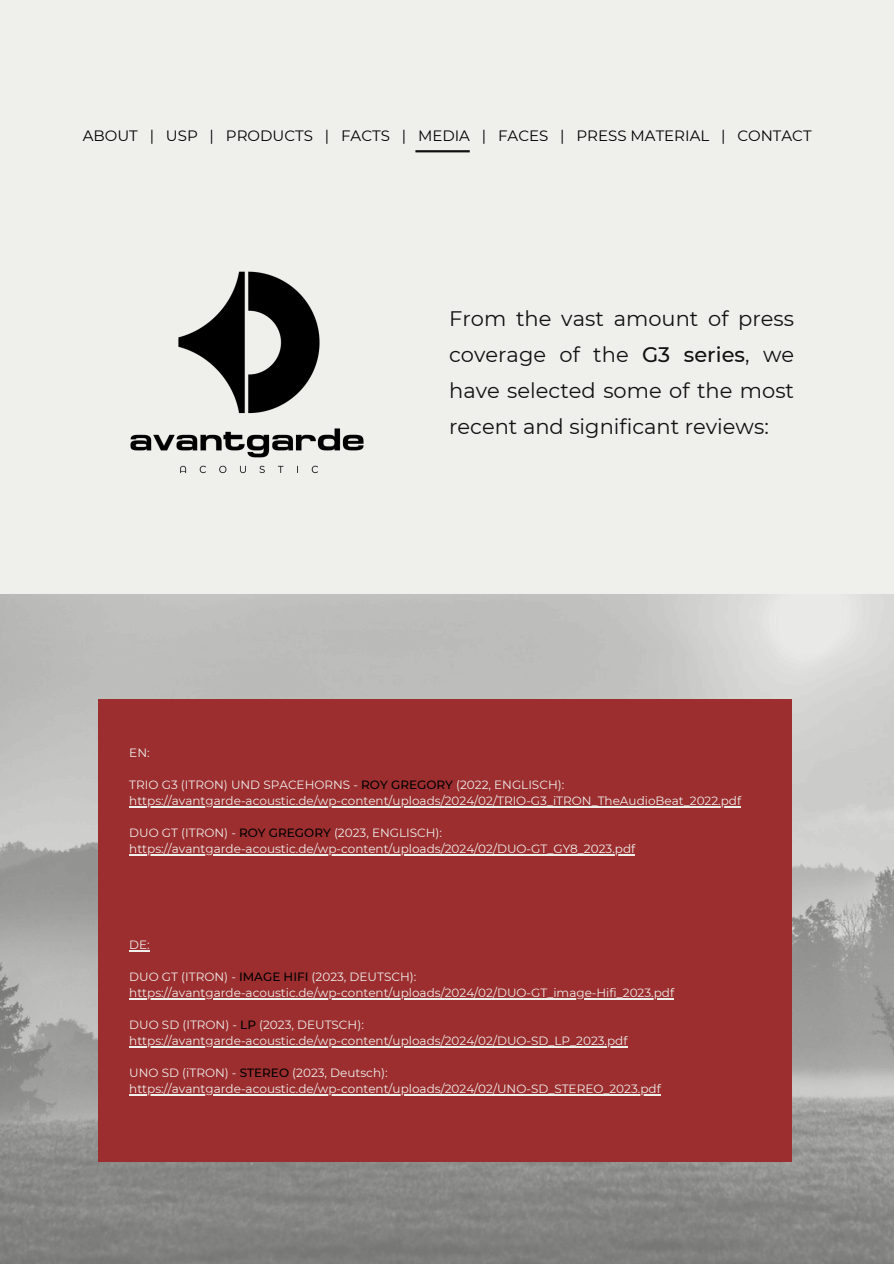
<style>
.page{position:relative;width:894px;height:1264px;background:#fff}
.page>*{position:absolute;margin:0;border:0;box-sizing:border-box;transform-origin:0 0}
.t1{font:21px/36px "Montserrat";color:#121212;text-align:justify}
.t2{font:15px "Montserrat";color:#000}
.t3{font:12px/16px "Montserrat";color:#efefec}
.s1{font-weight:500}
.s2{font-weight:500;color:#000}
</style>
<div class="page">
<div style="left:0;top:0;width:893px;height:1263px;background:#efefec"></div>
<hr style="left:415px;top:150px;width:54px;height:2px;background:#121212">
<img style="left:0;top:594px;width:893px;height:669px">
<div style="left:98px;top:699px;width:693px;height:462px;background:#9c2e2f"></div>
<img style="left:130px;top:271px;width:234px;height:203px">
<hr style="left:129px;top:806px;width:612px;height:1px;background:#efefec">
<hr style="left:129px;top:854px;width:506px;height:1px;background:#efefec">
<svg style="left:129px;top:950px;width:21px;height:1px"></svg>
<hr style="left:129px;top:998px;width:545px;height:1px;background:#efefec">
<hr style="left:129px;top:1046px;width:498px;height:1px;background:#efefec">
<hr style="left:129px;top:1094px;width:531px;height:1px;background:#efefec">
<h1 class="t2" style="left:83px;top:127px;width:730px">ABOUT | USP | PRODUCTS | FACTS | MEDIA | FACES | PRESS MATERIAL | CONTACT</h1>
<p class="t1" style="left:449px;top:301px;width:346px">From the vast amount of press coverage of the <span class="s1">G3 series</span>, we have selected some of the most recent and significant reviews:</p>
<p class="t3" style="left:129px;top:745px;width:22px">EN:</p>
<p class="t3" style="left:129px;top:777px;width:613px">TRIO G3 (ITRON) UND SPACEHORNS - <span class="s2">ROY GREGORY</span> (2022, ENGLISCH): https://avantgarde-acoustic.de/wp-content/uploads/2024/02/TRIO-G3_iTRON_TheAudioBeat_2022.pdf</p>
<p class="t3" style="left:129px;top:825px;width:507px">DUO GT (ITRON) - <span class="s2">ROY GREGORY</span> (2023, ENGLISCH): https://avantgarde-acoustic.de/wp-content/uploads/2024/02/DUO-GT_GY8_2023.pdf</p>
<p class="t3" style="left:129px;top:937px;width:22px">DE:</p>
<p class="t3" style="left:129px;top:969px;width:546px">DUO GT (ITRON) - <span class="s2">IMAGE HIFI</span> (2023, DEUTSCH): https://avantgarde-acoustic.de/wp-content/uploads/2024/02/DUO-GT_image-Hifi_2023.pdf</p>
<p class="t3" style="left:129px;top:1017px;width:499px">DUO SD (ITRON) - <span class="s2">LP</span> (2023, DEUTSCH): https://avantgarde-acoustic.de/wp-content/uploads/2024/02/DUO-SD_LP_2023.pdf</p>
<p class="t3" style="left:129px;top:1065px;width:533px">UNO SD (iTRON) - <span class="s2">STEREO</span> (2023, Deutsch): https://avantgarde-acoustic.de/wp-content/uploads/2024/02/UNO-SD_STEREO_2023.pdf</p>
</div>
